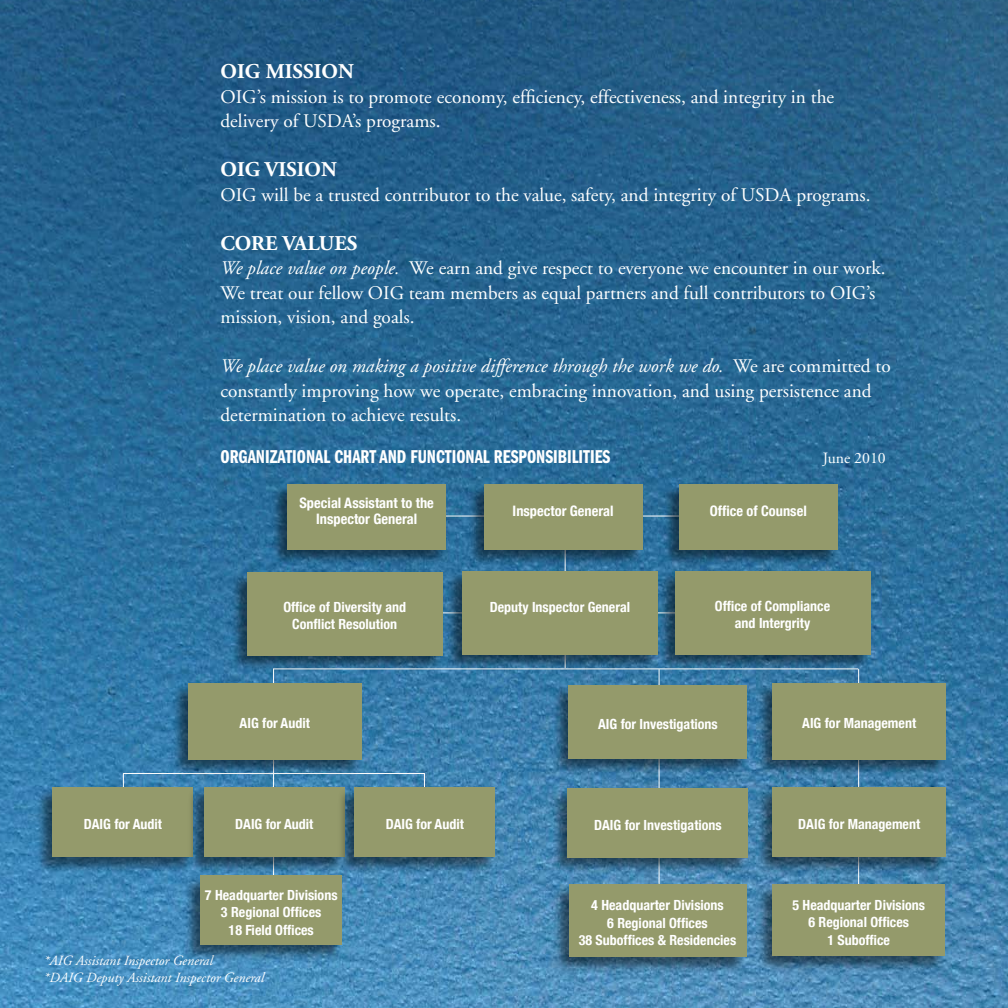
<style>
.page{position:relative;width:1008px;height:1008px;background:#fff}
.page>*{position:absolute;margin:0;border:0;box-sizing:border-box;transform-origin:0 0}
.t1{font:700 21px "Adobe Garamond";color:#fff}
.t2{font:19.25px/24.5px "Adobe Garamond";color:#fff}
.t3{font:19.25px "Franklin Gothic Demi Cmpr";color:#fff}
.t4{font:15.75px "Adobe Garamond";color:#fff}
.t5{font:700 condensed 14.35px/16.1px "Helvetica Neue";color:#fff;text-align:center}
.t6{font:700 condensed 14px/17.5px "Helvetica Neue";color:#fff;text-align:center}
.t7{font:italic 14px/17.5px "Adobe Garamond";color:#fff}
.s1{font-style:italic}
</style>
<div class="page">
<img style="left:0;top:0;width:1008px;height:1008px">
<hr style="left:310px;top:516px;width:522px;height:1px;background:#fff">
<div style="left:548px;top:509px;width:19px;height:172px;background:#000;opacity:.5"></div>
<hr style="left:565px;top:510px;width:1px;height:158px;background:#fff">
<hr style="left:252px;top:612px;width:530px;height:1px;background:#fff">
<hr style="left:274px;top:668px;width:584px;height:1px;background:#fff">
<hr style="left:124px;top:773px;width:300px;height:1px;background:#fff">
<div style="left:642px;top:668px;width:19px;height:281px;background:#000;opacity:.5"></div>
<hr style="left:659px;top:670px;width:1px;height:266px;background:#fff">
<div style="left:407px;top:772px;width:19px;height:44px;background:#000;opacity:.5"></div>
<svg style="left:424px;top:774px;width:1px;height:12px"></svg>
<div style="left:256px;top:667px;width:19px;height:240px;background:#000;opacity:.5"></div>
<hr style="left:273px;top:669px;width:1px;height:225px;background:#fff">
<div style="left:106px;top:772px;width:19px;height:61px;background:#000;opacity:.5"></div>
<hr style="left:123px;top:774px;width:1px;height:45px;background:#fff">
<div style="left:841px;top:668px;width:19px;height:283px;background:#000;opacity:.5"></div>
<hr style="left:858px;top:669px;width:1px;height:268px;background:#fff">
<div style="left:467px;top:483px;width:176px;height:83px;background:#000;opacity:.5"></div>
<div style="left:484px;top:484px;width:158px;height:66px;background:#949a6b"></div>
<div style="left:270px;top:483px;width:177px;height:83px;background:#000;opacity:.5"></div>
<div style="left:287px;top:484px;width:159px;height:66px;background:#949a6b"></div>
<div style="left:662px;top:483px;width:176px;height:83px;background:#000;opacity:.5"></div>
<div style="left:679px;top:484px;width:159px;height:66px;background:#949a6b"></div>
<div style="left:230px;top:571px;width:214px;height:101px;background:#000;opacity:.5"></div>
<div style="left:247px;top:572px;width:196px;height:83px;background:#949a6b"></div>
<div style="left:171px;top:682px;width:192px;height:95px;background:#000;opacity:.5"></div>
<div style="left:188px;top:683px;width:173px;height:77px;background:#949a6b"></div>
<div style="left:35px;top:786px;width:159px;height:88px;background:#000;opacity:.5"></div>
<div style="left:52px;top:788px;width:141px;height:70px;background:#949a6b"></div>
<div style="left:187px;top:786px;width:159px;height:88px;background:#000;opacity:.5"></div>
<div style="left:204px;top:788px;width:141px;height:70px;background:#949a6b"></div>
<div style="left:337px;top:786px;width:159px;height:88px;background:#000;opacity:.5"></div>
<div style="left:354px;top:788px;width:141px;height:70px;background:#949a6b"></div>
<div style="left:552px;top:684px;width:196px;height:91px;background:#000;opacity:.5"></div>
<div style="left:569px;top:685px;width:178px;height:74px;background:#949a6b"></div>
<div style="left:551px;top:787px;width:198px;height:88px;background:#000;opacity:.5"></div>
<div style="left:568px;top:788px;width:180px;height:70px;background:#949a6b"></div>
<div style="left:756px;top:682px;width:191px;height:95px;background:#000;opacity:.5"></div>
<div style="left:773px;top:683px;width:173px;height:77px;background:#949a6b"></div>
<div style="left:756px;top:786px;width:191px;height:88px;background:#000;opacity:.5"></div>
<div style="left:773px;top:788px;width:173px;height:70px;background:#949a6b"></div>
<div style="left:445px;top:570px;width:214px;height:102px;background:#000;opacity:.5"></div>
<div style="left:462px;top:571px;width:196px;height:83px;background:#949a6b"></div>
<div style="left:658px;top:570px;width:214px;height:102px;background:#000;opacity:.5"></div>
<div style="left:675px;top:571px;width:196px;height:83px;background:#949a6b"></div>
<div style="left:552px;top:883px;width:196px;height:91px;background:#000;opacity:.5"></div>
<div style="left:569px;top:885px;width:177px;height:72px;background:#949a6b"></div>
<div style="left:183px;top:875px;width:160px;height:87px;background:#000;opacity:.5"></div>
<div style="left:200px;top:876px;width:142px;height:69px;background:#949a6b"></div>
<div style="left:756px;top:883px;width:190px;height:90px;background:#000;opacity:.5"></div>
<div style="left:773px;top:885px;width:172px;height:71px;background:#949a6b"></div>
<p class="t1" style="left:220px;top:60px;width:135px">OIG MISSION</p>
<p class="t2" style="left:220px;top:85px;width:615px">OIG’s mission is to promote economy, efficiency, effectiveness, and integrity in the delivery of USDA’s programs.</p>
<p class="t1" style="left:220px;top:158px;width:118px">OIG VISION</p>
<p class="t2" style="left:220px;top:183px;width:652px">OIG will be a trusted contributor to the value, safety, and integrity of USDA programs.</p>
<p class="t1" style="left:220px;top:232px;width:139px">CORE VALUES</p>
<p class="t2" style="left:220px;top:256px;width:667px"><span class="s1">We place value on people.</span> We earn and give respect to everyone we encounter in our work.<br>We treat our fellow OIG team members as equal partners and full contributors to OIG’s mission, vision, and goals.</p>
<p class="t2" style="left:220px;top:355px;width:672px"><span class="s1">We place value on making a positive difference through the work we do.</span> We are committed to constantly improving how we operate, embracing innovation, and using persistence and determination to achieve results.</p>
<p class="t3" style="left:220px;top:446px;width:391px">ORGANIZATIONAL CHART AND FUNCTIONAL RESPONSIBILITIES</p>
<p class="t4" style="left:823px;top:450px;width:64px">June 2010</p>
<p class="t5" style="left:513px;top:502px;width:103px">Inspector General</p>
<p class="t5" style="left:300px;top:494px;width:136px">Special Assistant to the<br>Inspector General</p>
<p class="t5" style="left:710px;top:502px;width:99px">Office of Counsel</p>
<p class="t6" style="left:283px;top:598px;width:124px">Office of Diversity and<br>Conflict Resolution</p>
<p class="t6" style="left:240px;top:714px;width:72px">AIG for Audit</p>
<p class="t6" style="left:490px;top:598px;width:142px">Deputy Inspector General</p>
<p class="t6" style="left:715px;top:597px;width:117px">Office of Compliance and Intergrity</p>
<p class="t6" style="left:598px;top:715px;width:121px">AIG for Investigations</p>
<p class="t6" style="left:802px;top:714px;width:115px">AIG for Management</p>
<p class="t6" style="left:84px;top:815px;width:80px">DAIG for Audit</p>
<p class="t6" style="left:235px;top:815px;width:80px">DAIG for Audit</p>
<p class="t6" style="left:386px;top:815px;width:80px">DAIG for Audit</p>
<p class="t6" style="left:594px;top:816px;width:129px">DAIG for Investigations</p>
<p class="t6" style="left:798px;top:815px;width:124px">DAIG for Management</p>
<p class="t6" style="left:205px;top:886px;width:134px">7 Headquarter Divisions<br>3 Regional Offices<br>18 Field Offices</p>
<p class="t6" style="left:793px;top:896px;width:134px">5 Headquarter Divisions<br>6 Regional Offices<br>1 Suboffice</p>
<p class="t6" style="left:579px;top:896px;width:159px">4 Headquarter Divisions<br>6 Regional Offices<br>38 Suboffices &amp; Residencies</p>
<p class="t7" style="left:44px;top:952px;width:222px">*AIG Assistant Inspector General<br>*DAIG Deputy Assistant Inspector General</p>
</div>
